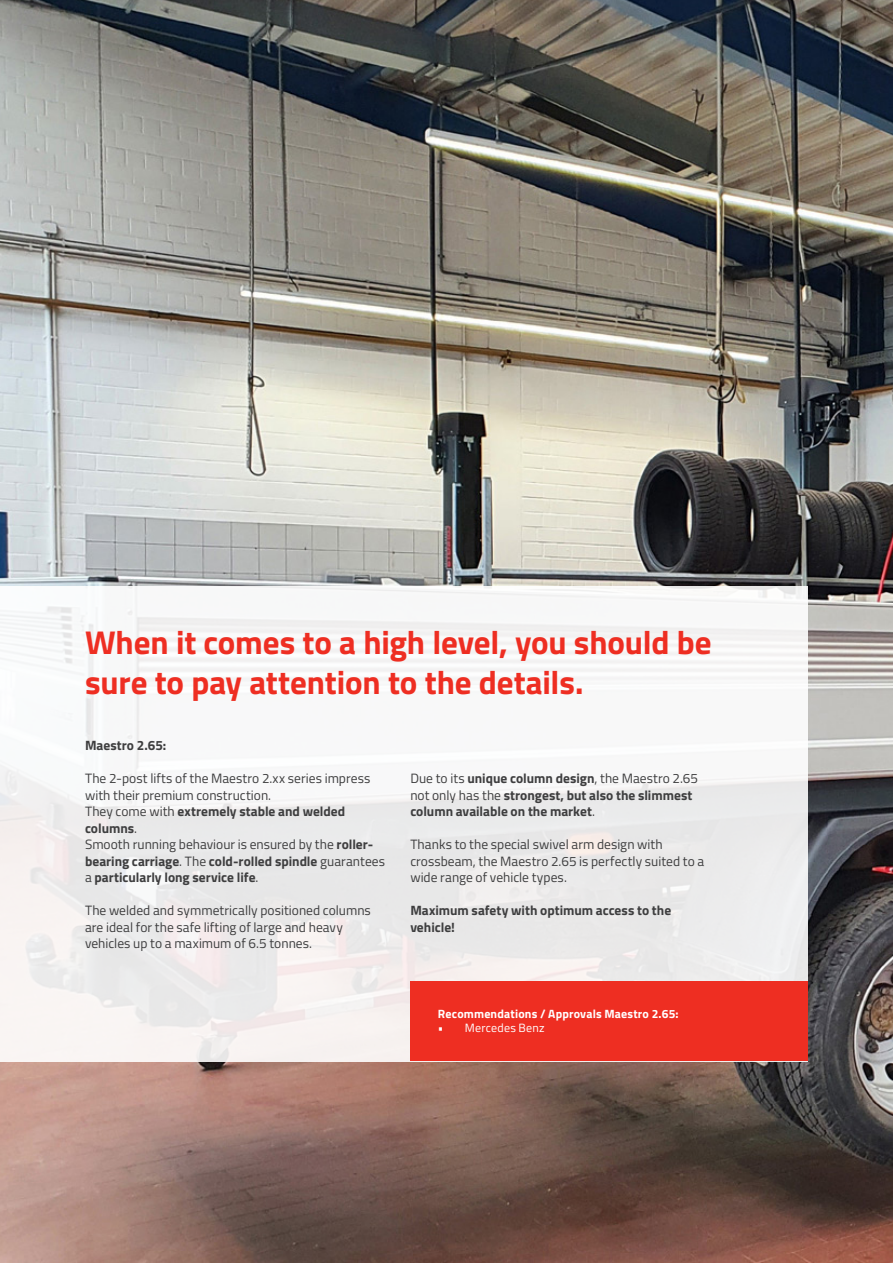
<style>
.page{position:relative;width:893px;height:1263px;background:#fff}
.page>*{position:absolute;margin:0;border:0;box-sizing:border-box;transform-origin:0 0}
.Headline_Weiß{font:700 33px/39.6px "Titillium Web";letter-spacing:-.005em;color:#ee2e22}
.Subline_-_heller_Hintergrund{font:700 13.5px/16.5px "Titillium Web";color:#3e3e3f}
.Subline_-_heller_Hintergrund-2{font:13.5px/16.5px "Titillium Web";color:#3e3e3f}
.t1{font:700 12px "Titillium Web";letter-spacing:.015em;color:#fff}
.t2{font:12px "Titillium Web";letter-spacing:.015em;color:#fff}
.s1{font-weight:400}
</style>
<div class="page">
<img style="left:0;top:0;width:893px;height:1263px">
<div style="left:0;top:586px;width:808px;height:475px;background:linear-gradient(to right,#f4f2f2,#f1f1f1)"></div>
<div style="left:410px;top:981px;width:398px;height:80px;background:#ee2e22"></div>
<p class="Headline_Weiß" style="left:85px;top:621px;width:628px">When it comes to a high level, you should be sure to pay attention to the details.</p>
<p class="Subline_-_heller_Hintergrund" style="left:85px;top:736px;width:83px">Maestro 2.65:</p>
<p class="Subline_-_heller_Hintergrund-2" style="left:85px;top:769px;width:287px">The 2-post lifts of the Maestro 2.xx series impress with their premium construction.</p>
<p class="Subline_-_heller_Hintergrund" style="left:85px;top:802px;width:262px"><span class="s1">They come with</span> extremely stable and welded</p>
<p class="Subline_-_heller_Hintergrund" style="left:85px;top:819px;width:54px">columns<span class="s1">.</span></p>
<p class="Subline_-_heller_Hintergrund" style="left:85px;top:835px;width:302px"><span class="s1">Smooth running behaviour is ensured by the</span> roller&shy;bearing carriage<span class="s1">. The</span> cold-rolled spindle <span class="s1">guarantees a</span> particularly long service life<span class="s1">.</span></p>
<p class="Subline_-_heller_Hintergrund-2" style="left:85px;top:901px;width:287px">The welded and symmetrically positioned columns are ideal for the safe lifting of large and heavy</p>
<p class="Subline_-_heller_Hintergrund-2" style="left:85px;top:934px;width:229px">vehicles up to a maximum of 6.5 tonnes.</p>
<p class="Subline_-_heller_Hintergrund" style="left:410px;top:770px;width:289px"><span class="s1">Due to its</span> unique column design<span class="s1">, the Maestro 2.65 not only has the</span> strongest, but also the slimmest column available on the market<span class="s1">.</span></p>
<p class="Subline_-_heller_Hintergrund-2" style="left:410px;top:836px;width:254px">Thanks to the special swivel arm design with</p>
<p class="Subline_-_heller_Hintergrund-2" style="left:410px;top:852px;width:295px">crossbeam, the Maestro 2.65 is perfectly suited to a wide range of vehicle types.</p>
<p class="Subline_-_heller_Hintergrund" style="left:410px;top:902px;width:262px">Maximum safety with optimum access to the vehicle!</p>
<p class="t1" style="left:438px;top:1004px;width:242px">Recommendations / Approvals Maestro 2.65:</p>
<p class="t2" style="left:438px;top:1019px;width:108px">• Mercedes Benz</p>
</div>
